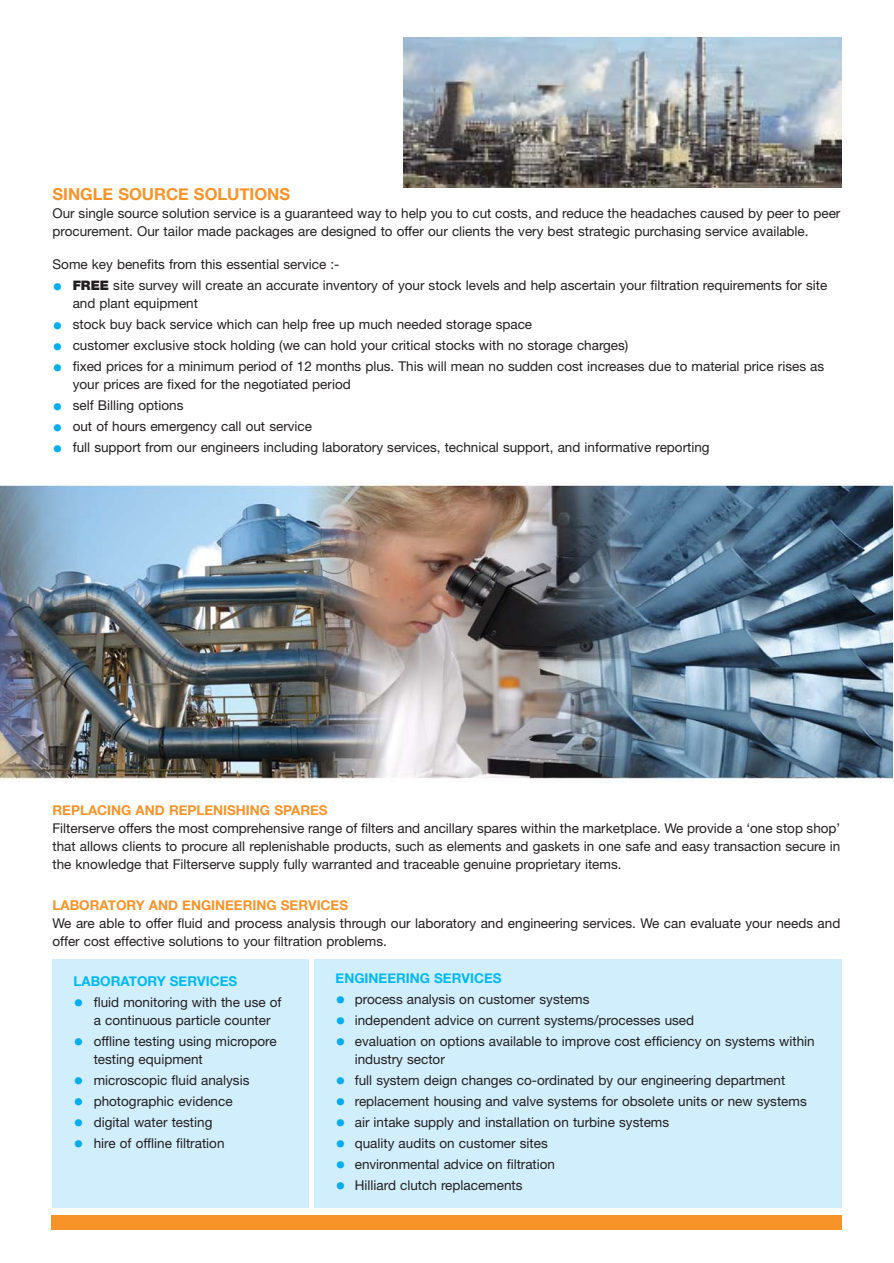
<style>
.page{position:relative;width:894px;height:1263px;background:#fff}
.page>*{position:absolute;margin:0;border:0;box-sizing:border-box;transform-origin:0 0}
.t1{font:700 16.5px "Helvetica Neue";color:#f79328}
.t2{font:13.5px/18px "Helvetica Neue";color:#231f20}
.t3{font:700 13.5px "Helvetica Neue";color:#f79328}
.t4{font:700 13.5px "Helvetica Neue";color:#00b9f2}
.s1{font-size:20.25px;color:#00aeef}
.s2{font-weight:900;font-size:13.2px}
</style>
<div class="page">
<img style="left:0;top:483px;width:893px;height:725px">
<img style="left:403px;top:37px;width:439px;height:151px">
<div style="left:51px;top:1215px;width:791px;height:15px;background:#f79328"></div>
<div style="left:53px;top:960px;width:256px;height:248px;background:#d1eefc"></div>
<div style="left:315px;top:960px;width:527px;height:248px;background:#d1eefc"></div>
<p class="t1" style="left:53px;top:184px;width:239px">SINGLE SOURCE SOLUTIONS</p>
<p class="t2" style="left:53px;top:206px;width:789px">Our single source solution service is a guaranteed way to help you to cut costs, and reduce the headaches caused by peer to peer procurement. Our tailor made packages are designed to offer our clients the very best strategic purchasing service available.</p>
<p class="t2" style="left:53px;top:257px;width:288px">Some key benefits from this essential service :-</p>
<p class="t2" style="left:73px;top:278px;width:756px;text-indent:-20px"><span class="s1">•</span> <span class="s2">FREE</span> site survey will create an accurate inventory of your stock levels and help ascertain your filtration requirements for site and plant equipment</p>
<p class="t2" style="left:53px;top:317px;width:481px"><span class="s1">•</span> stock buy back service which can help free up much needed storage space</p>
<p class="t2" style="left:53px;top:338px;width:577px"><span class="s1">•</span> customer exclusive stock holding (we can hold your critical stocks with no storage charges)</p>
<p class="t2" style="left:73px;top:359px;width:753px;text-indent:-20px"><span class="s1">•</span> fixed prices for a minimum period of 12 months plus. This will mean no sudden cost increases due to material price rises as your prices are fixed for the negotiated period</p>
<p class="t2" style="left:53px;top:398px;width:132px"><span class="s1">•</span> self Billing options</p>
<p class="t2" style="left:53px;top:419px;width:261px"><span class="s1">•</span> out of hours emergency call out service</p>
<p class="t2" style="left:53px;top:440px;width:659px"><span class="s1">•</span> full support from our engineers including laboratory services, technical support, and informative reporting</p>
<p class="t3" style="left:53px;top:802px;width:277px">REPLACING AND REPLENISHING SPARES</p>
<p class="t2" style="left:53px;top:820px;width:789px;text-align:justify">Filterserve offers the most comprehensive range of filters and ancillary spares within the marketplace. We provide a ‘one stop shop’ that allows clients to procure all replenishable products, such as elements and gaskets in one safe and easy transaction secure in the knowledge that Filterserve supply fully warranted and traceable genuine proprietary items.</p>
<p class="t3" style="left:53px;top:896px;width:297px">LABORATORY AND ENGINEERING SERVICES</p>
<p class="t2" style="left:53px;top:915px;width:789px">We are able to offer fluid and process analysis through our laboratory and engineering services. We can evaluate your needs and offer cost effective solutions to your filtration problems.</p>
<p class="t4" style="left:74px;top:973px;width:165px">LABORATORY SERVICES</p>
<p class="t2" style="left:94px;top:994px;width:189px;text-indent:-20px"><span class="s1">•</span> fluid monitoring with the use of a continuous particle counter</p>
<p class="t2" style="left:94px;top:1033px;width:184px;text-indent:-20px"><span class="s1">•</span> offline testing using micropore testing equipment</p>
<p class="t2" style="left:74px;top:1072px;width:177px"><span class="s1">•</span> microscopic fluid analysis</p>
<p class="t2" style="left:74px;top:1093px;width:161px"><span class="s1">•</span> photographic evidence</p>
<p class="t2" style="left:74px;top:1114px;width:140px"><span class="s1">•</span> digital water testing</p>
<p class="t2" style="left:74px;top:1135px;width:153px"><span class="s1">•</span> hire of offline filtration</p>
<p class="t4" style="left:336px;top:970px;width:167px">ENGINEERING SERVICES</p>
<p class="t2" style="left:336px;top:991px;width:255px"><span class="s1">•</span> process analysis on customer systems</p>
<p class="t2" style="left:336px;top:1012px;width:360px"><span class="s1">•</span> independent advice on current systems/processes used</p>
<p class="t2" style="left:355px;top:1033px;width:461px;text-indent:-19px"><span class="s1">•</span> evaluation on options available to improve cost efficiency on systems within industry sector</p>
<p class="t2" style="left:336px;top:1072px;width:451px"><span class="s1">•</span> full system deign changes co-ordinated by our engineering department</p>
<p class="t2" style="left:336px;top:1093px;width:473px"><span class="s1">•</span> replacement housing and valve systems for obsolete units or new systems</p>
<p class="t2" style="left:336px;top:1114px;width:335px"><span class="s1">•</span> air intake supply and installation on turbine systems</p>
<p class="t2" style="left:336px;top:1135px;width:214px"><span class="s1">•</span> quality audits on customer sites</p>
<p class="t2" style="left:336px;top:1156px;width:221px"><span class="s1">•</span> environmental advice on filtration</p>
<p class="t2" style="left:336px;top:1177px;width:188px"><span class="s1">•</span> Hilliard clutch replacements</p>
</div>
